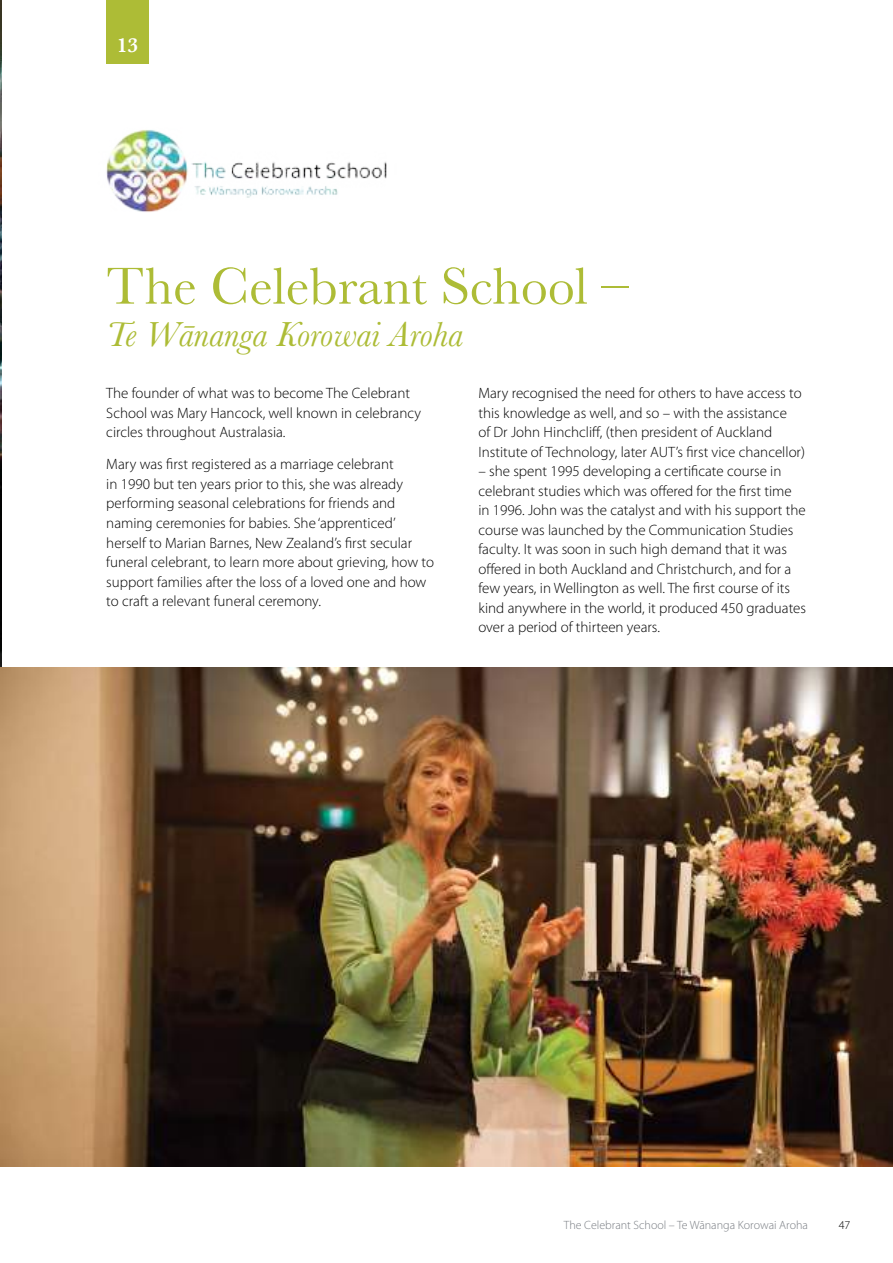
<style>
.page{position:relative;width:893px;height:1263px;background:#fff}
.page>*{position:absolute;margin:0;border:0;box-sizing:border-box;transform-origin:0 0}
.t1{font:54px "Baskerville";color:#adbc36}
.t2{font:italic 36px "Baskerville";color:#adbc36}
.t3{font:600 21px "Baskerville";color:#fff}
.t4{font:300 15px/19.5px "Myriad Pro";color:#000}
.t5{font:300 12px "Myriad Pro";color:#787c82}
.t6{font:300 12px "Myriad Pro";color:#000}
</style>
<div class="page">
<div style="left:106px;top:0;width:43px;height:64px;background:#adbc36"></div>
<img style="left:0;top:0;width:1px;height:667px">
<img style="left:0;top:667px;width:893px;height:499px">
<img style="left:106px;top:130px;width:281px;height:82px">
<h3 class="t3" style="left:117px;top:31px;width:22px">13</h3>
<h1 class="t1" style="left:106px;top:252px;width:523px">The Celebrant School –</h1>
<h2 class="t2" style="left:106px;top:310px;width:358px">Te Wānanga Korowai Aroha</h2>
<p class="t4" style="left:106px;top:383px;width:316px">The founder of what was to become The Celebrant<br>School was Mary Hancock, well known in celebrancy circles throughout Australasia.</p>
<p class="t4" style="left:106px;top:455px;width:329px">Mary was first registered as a marriage celebrant<br>in 1990 but ten years prior to this, she was already performing seasonal celebrations for friends and naming ceremonies for babies. She ‘apprenticed’ herself to Marian Barnes, New Zealand’s first secular funeral celebrant, to learn more about grieving, how to support families after the loss of a loved one and how to craft a relevant funeral ceremony.</p>
<p class="t4" style="left:478px;top:383px;width:328px">Mary recognised the need for others to have access to this knowledge as well, and so – with the assistance<br>of Dr John Hinchcliff, (then president of Auckland Institute of Technology, later AUT’s first vice chancellor)</p>
<p class="t4" style="left:478px;top:461px;width:329px">– she spent 1995 developing a certificate course in celebrant studies which was offered for the first time in 1996. John was the catalyst and with his support the course was launched by the Communication Studies faculty. It was soon in such high demand that it was offered in both Auckland and Christchurch, and for a few years, in Wellington as well. The first course of its kind anywhere in the world, it produced 450 graduates over a period of thirteen years.</p>
<p class="t5" style="left:564px;top:1218px;width:246px">The Celebrant School – Te Wānanga Korowai Aroha</p>
<p class="t6" style="left:839px;top:1218px;width:13px">47</p>
</div>
